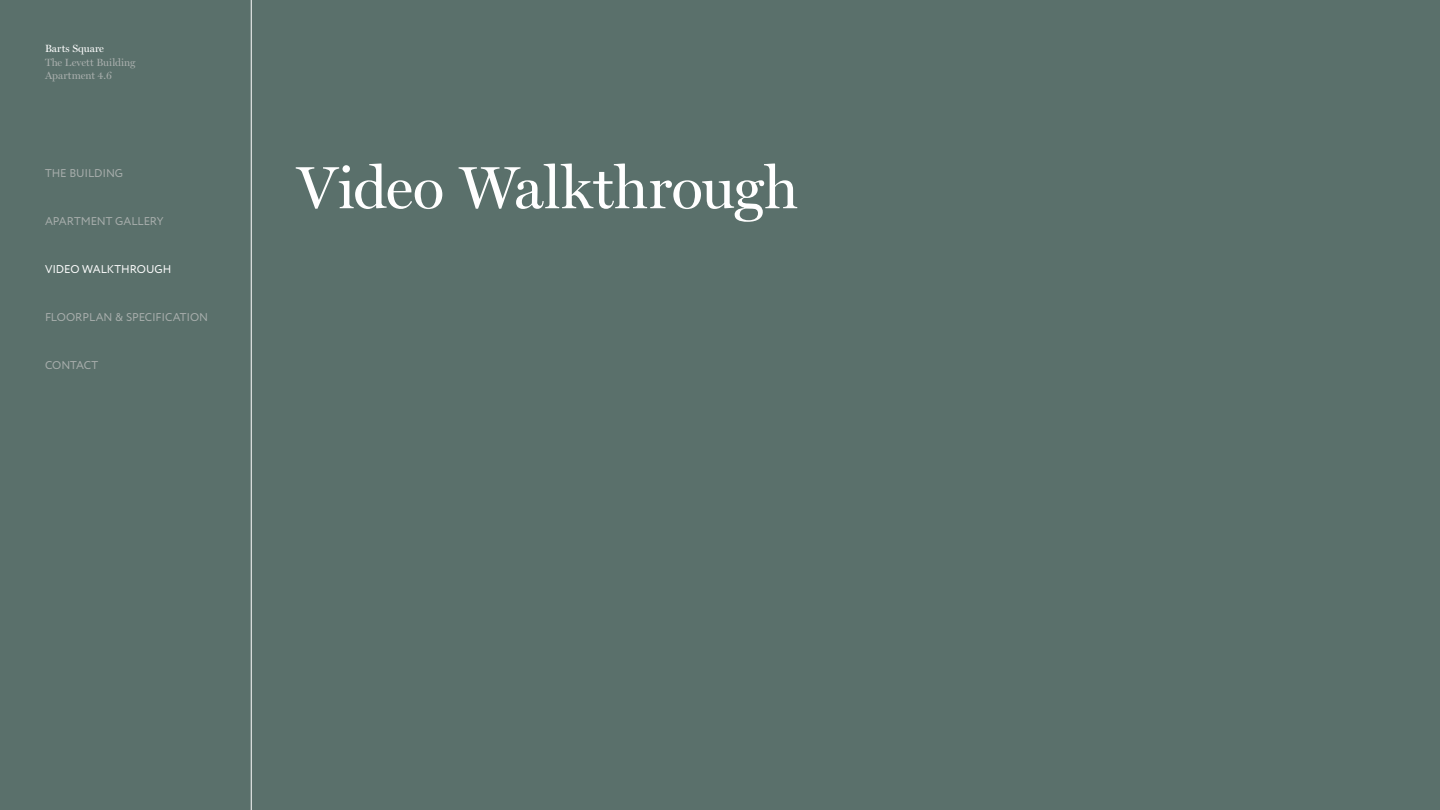
<style>
.page{position:relative;width:1440px;height:810px;background:#5a706b}
.page>*{position:absolute;margin:0;border:0;box-sizing:border-box;transform-origin:0 0}
.t1{font:60px "Miller Display";letter-spacing:-.005em;color:#fff}
.t2{font:11.25px "Circe";letter-spacing:-.01em;color:#a9afad}
.t3{font:11.25px "Circe";color:#fff}
.t4{font:10.5px/13.5px "Miller Display";letter-spacing:.005em;color:#a9afad}
.t5{font:10.5px "Miller Display";letter-spacing:.01em;color:#fff}
</style>
<div class="page">
<hr style="left:251px;top:0;width:1px;height:810px;background:#fff">
<p class="t5" style="left:45px;top:42px;width:61px">Barts Square</p>
<p class="t4" style="left:45px;top:55px;width:92px">The Levett Building<br>Apartment 4.6</p>
<p class="t2" style="left:45px;top:165px;width:80px">THE BUILDING</p>
<p class="t2" style="left:45px;top:213px;width:120px">APARTMENT GALLERY</p>
<p class="t3" style="left:45px;top:261px;width:128px">VIDEO WALKTHROUGH</p>
<p class="t2" style="left:45px;top:309px;width:165px">FLOORPLAN &amp; SPECIFICATION</p>
<p class="t2" style="left:45px;top:357px;width:55px">CONTACT</p>
<h1 class="t1" style="left:297px;top:152px;width:503px">Video Walkthrough</h1>
</div>
